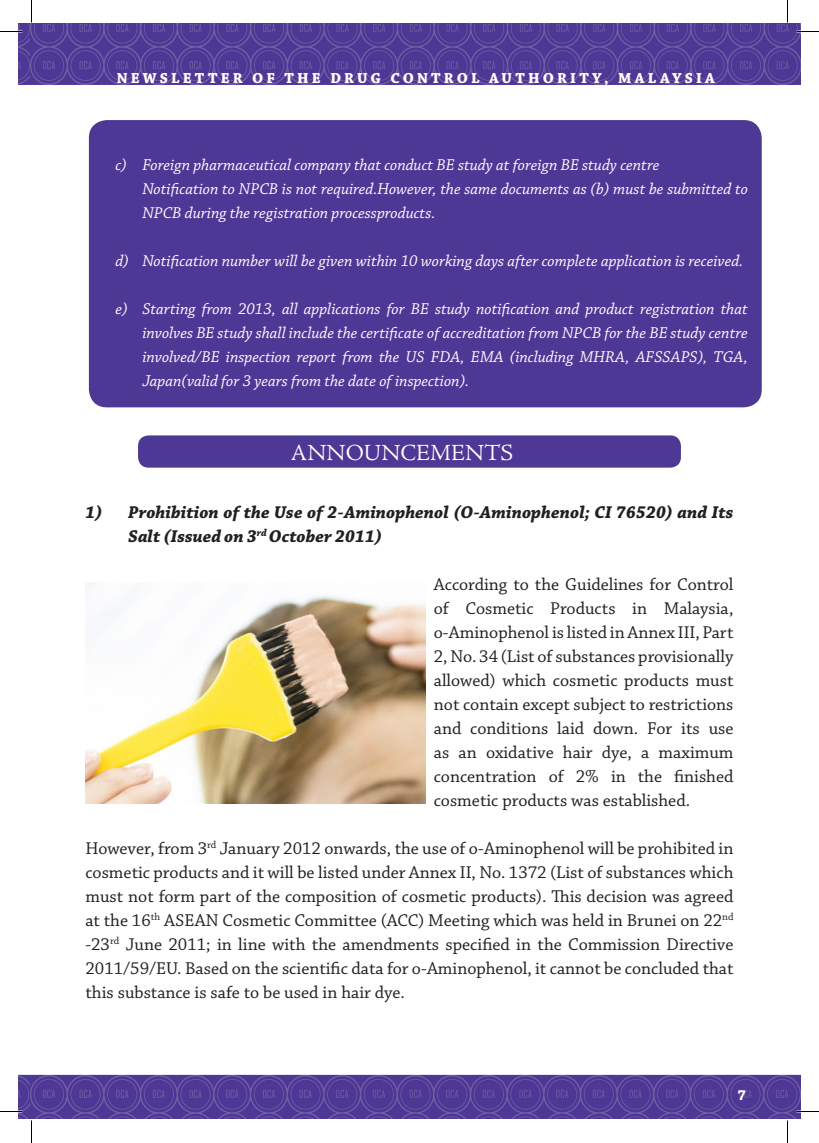
<style>
.page{position:relative;width:819px;height:1143px;background:#fff}
.page>*{position:absolute;margin:0;border:0;box-sizing:border-box;transform-origin:0 0}
.t1{font:24px "Adobe Jenson";color:#fff}
.Text{font:18px/24px "Chaparral Pro";color:#231f20;text-align:justify}
.Text_Bold_Italic_Num{font:italic 700 18px/24px "Chaparral Pro";color:#231f20}
.Text_Roman{font:italic 16.5px/24px "Chaparral Pro";color:#fff}
.t2{font:700 15.3px "Chaparral Pro";letter-spacing:.205em;color:#fff}
.t3{font:700 15px "Chaparral Pro";color:#fff}
</style>
<div class="page">
<img style="left:19px;top:23px;width:781px;height:1095px">
<img style="left:30px;top:23px;width:3px;height:1095px">
<div style="left:89px;top:120px;width:673px;height:287px;background:#4d3896;border-radius:18px"></div>
<div style="left:138px;top:435px;width:543px;height:33px;background:#4d3896;border-radius:10px"></div>
<img style="left:86px;top:583px;width:339px;height:220px">
<svg style="left:0;top:31px;width:22px;height:1px"></svg>
<svg style="left:796px;top:31px;width:23px;height:1px"></svg>
<svg style="left:0;top:1111px;width:22px;height:1px"></svg>
<svg style="left:796px;top:1111px;width:23px;height:1px"></svg>
<svg style="left:31px;top:0;width:1px;height:22px"></svg>
<svg style="left:31px;top:1120px;width:1px;height:23px"></svg>
<svg style="left:787px;top:0;width:1px;height:22px"></svg>
<svg style="left:787px;top:1120px;width:1px;height:23px"></svg>
<p class="t2" style="left:117px;top:69px;width:599px">NEWSLETTER OF THE DRUG CONTROL AUTHORITY, MALAYSIA</p>
<p class="Text_Roman" style="left:115px;top:153px;width:546px">c) Foreign pharmaceutical company that conduct BE study at foreign BE study centre</p>
<p class="Text_Roman" style="left:142px;top:177px;width:607px">Notification to NPCB is not required.However, the same documents as (b) must be submitted to<br>NPCB during the registration processproducts.</p>
<p class="Text_Roman" style="left:115px;top:249px;width:629px">d) Notification number will be given within 10 working days after complete application is received.</p>
<p class="Text_Roman" style="left:142px;top:297px;width:607px;text-align:justify;text-indent:-27px">e) Starting from 2013, all applications for BE study notification and product registration that involves BE study shall include the certificate of accreditation from NPCB for the BE study centre involved/BE inspection report from the US FDA, EMA (including MHRA, AFSSAPS), TGA, Japan(valid for 3 years from the date of inspection).</p>
<p class="t1" style="left:291px;top:440px;width:224px">ANNOUNCEMENTS</p>
<p class="Text_Bold_Italic_Num" style="left:128px;top:501px;width:607px;text-indent:-43px">1) Prohibition of the Use of 2-Aminophenol (O-Aminophenol; CI 76520) and Its<br>Salt (Issued on 3<sup>rd</sup> October 2011)</p>
<p class="Text" style="left:434px;top:573px;width:301px">According to the Guidelines for Control of Cosmetic Products in Malaysia, o-Aminophenol is listed in Annex III, Part 2, No. 34 (List of substances provisionally allowed) which cosmetic products must not contain except subject to restrictions and conditions laid down. For its use as an oxidative hair dye, a maximum concentration of 2% in the finished cosmetic products was established.</p>
<p class="Text" style="left:86px;top:837px;width:650px">However, from 3<sup>rd</sup> January 2012 onwards, the use of o-Aminophenol will be prohibited in cosmetic products and it will be listed under Annex II, No. 1372 (List of substances which must not form part of the composition of cosmetic products). This decision was agreed at the 16<sup>th</sup> ASEAN Cosmetic Committee (ACC) Meeting which was held in Brunei on 22<sup>nd </sup>-23<sup>rd</sup> June 2011; in line with the amendments specified in the Commission Directive 2011/59/EU. Based on the scientific data for o-Aminophenol, it cannot be concluded that this substance is safe to be used in hair dye.</p>
<p class="t3" style="left:738px;top:1086px;width:10px">7</p>
</div>
